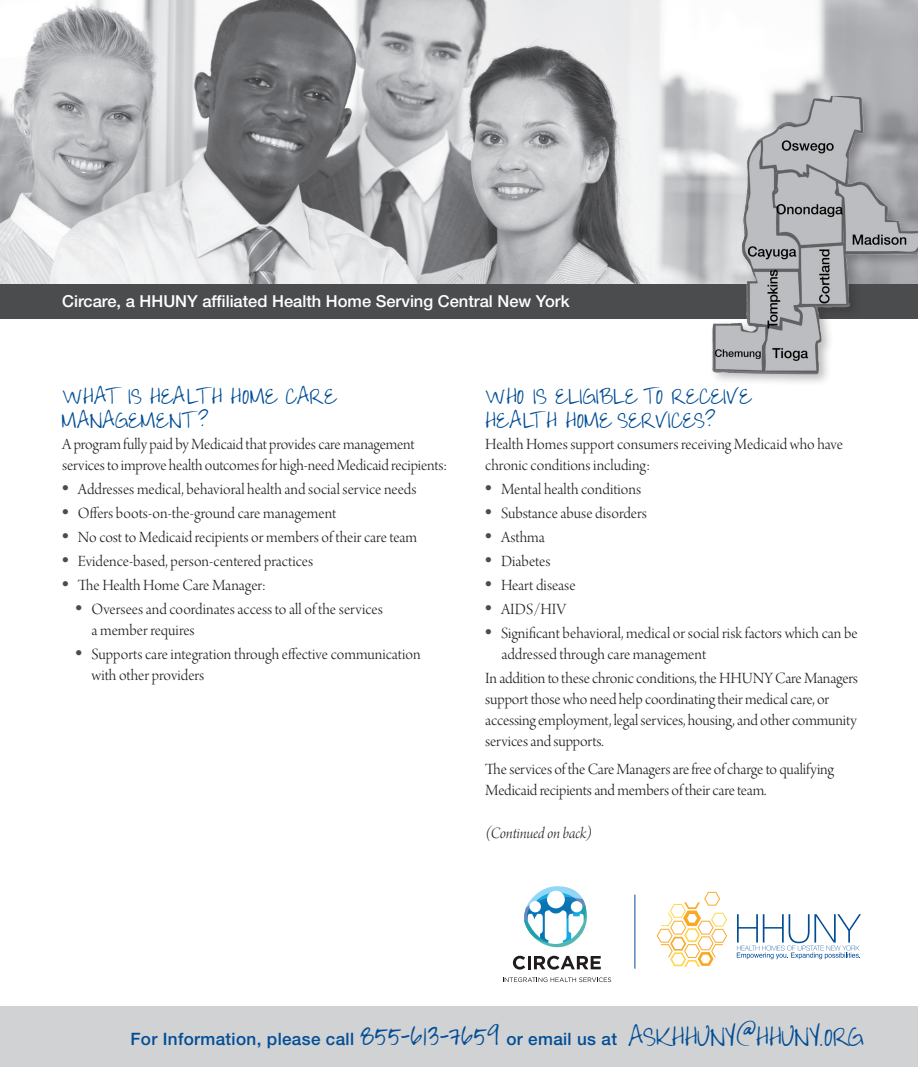
<style>
.page{position:relative;width:918px;height:1067px;background:#fff}
.page>*{position:absolute;margin:0;border:0;box-sizing:border-box;transform-origin:0 0}
.t1{font:27px "Throw My Hands Upinthe Air";letter-spacing:-.01em;color:#014d95}
.t2{font:22.5px/24px "Throw My Hands Upinthe Air";letter-spacing:-.01em;color:#014d95}
.t3{font:500 17.1px "Helvetica Neue LT Std";letter-spacing:.02em;color:#014d95}
.t4{font:16.5px/21px "Arno Pro Light 36 pt";letter-spacing:-.005em;color:#231f20}
.t5{font:500 16.5px "Helvetica Neue LT Std";color:#fff}
.t6{font:16.5px "Arno Pro Light Italic 36 pt";letter-spacing:-.005em;color:#231f20}
</style>
<div class="page">
<svg style="left:737px;top:914px;width:124px;height:45px"></svg>
<svg style="left:657px;top:891px;width:70px;height:76px"></svg>
<img style="left:0;top:0;width:918px;height:284px">
<div style="left:0;top:284px;width:918px;height:35px;background:#4b4c4d"></div>
<div style="left:0;top:1006px;width:918px;height:60px;background:#d1d2d4"></div>
<hr style="left:635px;top:894px;width:1px;height:74px;background:#014d95">
<img style="left:699px;top:90px;width:219px;height:292px">
<svg style="left:503px;top:977px;width:108px;height:5px"></svg>
<svg style="left:513px;top:886px;width:88px;height:83px"></svg>
<p class="t5" style="left:62px;top:292px;width:509px">Circare, a HHUNY affiliated Health Home Serving Central New York</p>
<p class="t2" style="left:62px;top:384px;width:277px">WHAT IS HEALTH HOME CARE<br>MANAGEMENT?</p>
<p class="t4" style="left:62px;top:435px;width:386px">A program fully paid by Medicaid that provides care management services to improve health outcomes for high-need Medicaid recipients:</p>
<p class="t4" style="left:62px;top:480px;width:356px"><sup>●</sup> Addresses medical, behavioral health and social service needs</p>
<p class="t4" style="left:62px;top:504px;width:276px"><sup>●</sup> Offers boots-on-the-ground care management</p>
<p class="t4" style="left:62px;top:528px;width:357px"><sup>●</sup> No cost to Medicaid recipients or members of their care team</p>
<p class="t4" style="left:62px;top:552px;width:252px"><sup>●</sup> Evidence-based, person-centered practices</p>
<p class="t4" style="left:62px;top:576px;width:205px"><sup>●</sup> The Health Home Care Manager:</p>
<p class="t4" style="left:91px;top:600px;width:293px;text-indent:-16px"><sup>●</sup> Oversees and coordinates access to all of the services a member requires</p>
<p class="t4" style="left:91px;top:645px;width:331px;text-indent:-16px"><sup>●</sup> Supports care integration through effective communication with other providers</p>
<p class="t2" style="left:485px;top:384px;width:269px">WHO IS ELIGIBLE TO RECEIVE<br>HEALTH HOME SERVICES?</p>
<p class="t4" style="left:485px;top:435px;width:359px">Health Homes support consumers receiving Medicaid who have chronic conditions including:</p>
<p class="t4" style="left:485px;top:480px;width:157px"><sup>●</sup> Mental health conditions</p>
<p class="t4" style="left:485px;top:504px;width:163px"><sup>●</sup> Substance abuse disorders</p>
<p class="t4" style="left:485px;top:528px;width:61px"><sup>●</sup> Asthma</p>
<p class="t4" style="left:485px;top:552px;width:67px"><sup>●</sup> Diabetes</p>
<p class="t4" style="left:485px;top:576px;width:92px"><sup>●</sup> Heart disease</p>
<p class="t4" style="left:485px;top:600px;width:82px"><sup>●</sup> AIDS/HIV</p>
<p class="t4" style="left:501px;top:624px;width:358px;text-indent:-16px"><sup>●</sup> Significant behavioral, medical or social risk factors which can be addressed through care management</p>
<p class="t4" style="left:485px;top:669px;width:374px">In addition to these chronic conditions, the HHUNY Care Managers support those who need help coordinating their medical care, or accessing employment, legal services, housing, and other community services and supports.</p>
<p class="t4" style="left:485px;top:759px;width:350px">The services of the Care Managers are free of charge to qualifying<br>Medicaid recipients and members of their care team.</p>
<p class="t6" style="left:485px;top:822px;width:108px">(Continued on back)</p>
<p class="t3" style="left:130px;top:1029px;width:225px">For Information, please call</p>
<p class="t1" style="left:360px;top:1019px;width:140px">855-613-7659</p>
<p class="t3" style="left:506px;top:1029px;width:112px">or email us at</p>
<p class="t1" style="left:628px;top:1021px;width:238px">ASKHHUNY@HHUNY.ORG</p>
</div>
